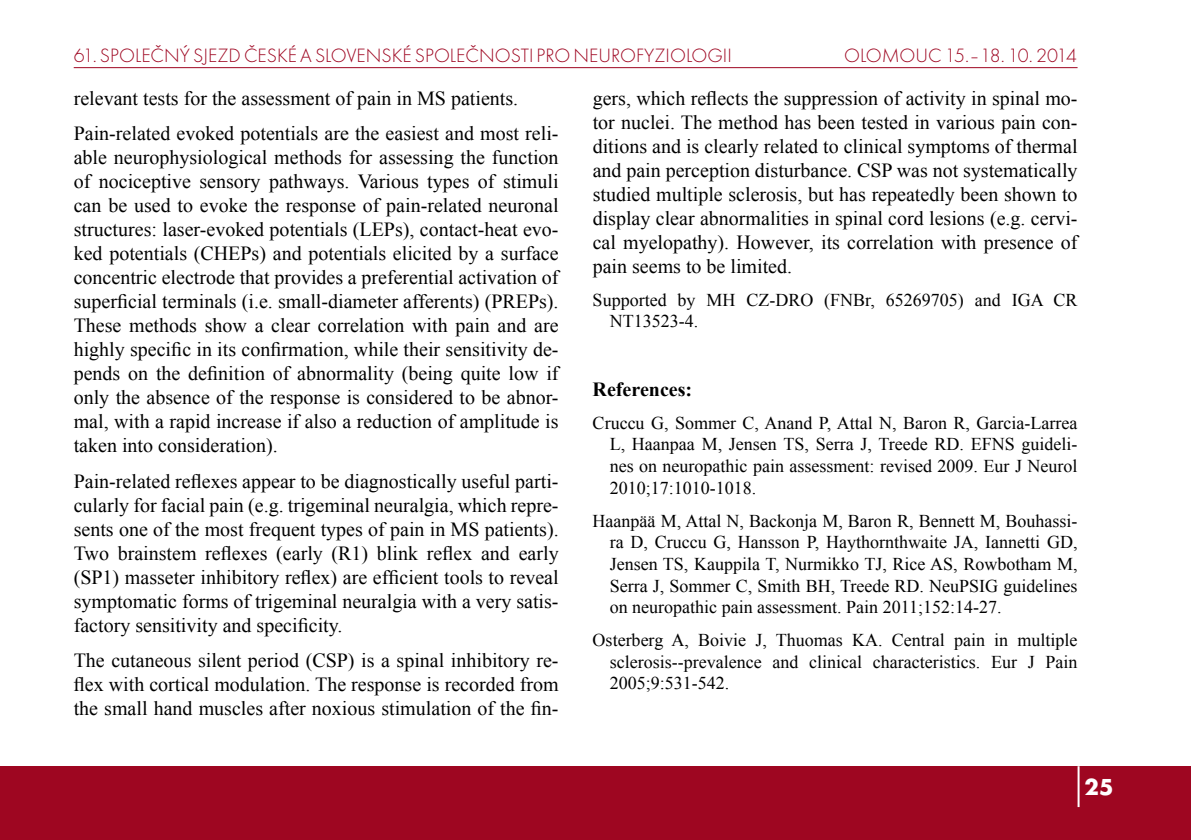
<style>
.page{position:relative;width:1191px;height:840px;background:#fff}
.page>*{position:absolute;margin:0;border:0;box-sizing:border-box;transform-origin:0 0}
.t1{font:700 24px "Futura TOT";color:#fff}
.t2{font:20px/24px "Times New Roman";color:#000;text-align:justify}
.t3{font:20px "Futura TOT Ligh";color:#9e0621}
.t4{font:20px "Futura TOT Ligh";letter-spacing:-.02em;color:#9e0621}
.t5{font:700 20px "Times New Roman";color:#000}
.t6{font:18px/21.6px "Times New Roman";color:#000;text-align:justify}
</style>
<div class="page">
<div style="left:0;top:765px;width:1191px;height:74px;background:#9e0621"></div>
<hr style="left:74px;top:67px;width:1003px;height:1px;background:#9e0621">
<hr style="left:1077px;top:765px;width:2px;height:41px;background:#fff">
<p class="t3" style="left:74px;top:44px;width:659px">61. SPOLEČNÝ SJEZD ČESKÉ A SLOVENSKÉ SPOLEČNOSTI PRO NEUROFYZIOLOGII</p>
<p class="t4" style="left:844px;top:44px;width:234px">OLOMOUC 15.–18. 10. 2014</p>
<p class="t2" style="left:74px;top:80px;width:486px;line-height:35.4px">relevant tests for the assessment of pain in MS patients.<br>Pain-related evoked potentials are the easiest and most reli-</p>
<p class="t2" style="left:74px;top:145px;width:486px">able neurophysiological methods for assessing the function of nociceptive sensory pathways. Various types of stimuli can be used to evoke the response of pain-related neuronal structures: laser-evoked potentials (LEPs), contact-heat evo&shy;ked potentials (CHEPs) and potentials elicited by a surface concentric electrode that provides a preferential activation of superficial terminals (i.e. small-diameter afferents) (PREPs).<br>These methods show a clear correlation with pain and are highly specific in its confirmation, while their sensitivity de&shy;pends on the definition of abnormality (being quite low if only the absence of the response is considered to be abnor&shy;mal, with a rapid increase if also a reduction of amplitude is taken into consideration).</p>
<p class="t2" style="left:74px;top:468px;width:486px">Pain-related reflexes appear to be diagnostically useful parti&shy;cularly for facial pain (e.g. trigeminal neuralgia, which repre&shy;sents one of the most frequent types of pain in MS patients).<br>Two brainstem reflexes (early (R1) blink reflex and early (SP1) masseter inhibitory reflex) are efficient tools to reveal symptomatic forms of trigeminal neuralgia with a very satis&shy;factory sensitivity and specificity.</p>
<p class="t2" style="left:74px;top:648px;width:486px">The cutaneous silent period (CSP) is a spinal inhibitory re&shy;flex with cortical modulation. The response is recorded from the small hand muscles after noxious stimulation of the fin-</p>
<p class="t2" style="left:592px;top:86px;width:486px">gers, which reflects the suppression of activity in spinal mo&shy;tor nuclei. The method has been tested in various pain con&shy;ditions and is clearly related to clinical symptoms of thermal and pain perception disturbance. CSP was not systematically studied multiple sclerosis, but has repeatedly been shown to display clear abnormalities in spinal cord lesions (e.g. cervi&shy;cal myelopathy). However, its correlation with presence of pain seems to be limited.</p>
<p class="t6" style="left:609px;top:288px;width:469px;text-indent:-17px">Supported by MH CZ-DRO (FNBr, 65269705) and IGA CR<br>NT13523-4.</p>
<p class="t5" style="left:592px;top:375px;width:101px">References:</p>
<p class="t6" style="left:609px;top:411px;width:469px;text-indent:-17px">Cruccu G, Sommer C, Anand P, Attal N, Baron R, Garcia-Larrea L, Haanpaa M, Jensen TS, Serra J, Treede RD. EFNS guideli&shy;nes on neuropathic pain assessment: revised 2009. Eur J Neurol 2010;17:1010-1018.</p>
<p class="t6" style="left:609px;top:509px;width:469px;text-indent:-17px">Haanpää M, Attal N, Backonja M, Baron R, Bennett M, Bouhassi&shy;ra D, Cruccu G, Hansson P, Haythornthwaite JA, Iannetti GD, Jensen TS, Kauppila T, Nurmikko TJ, Rice AS, Rowbotham M, Serra J, Sommer C, Smith BH, Treede RD. NeuPSIG guidelines on neuropathic pain assessment. Pain 2011;152:14-27.</p>
<p class="t6" style="left:609px;top:628px;width:469px;text-indent:-17px">Osterberg A, Boivie J, Thuomas KA. Central pain in multiple sclerosis--prevalence and clinical characteristics. Eur J Pain 2005;9:531-542.</p>
<p class="t1" style="left:1084px;top:771px;width:30px">25</p>
</div>
